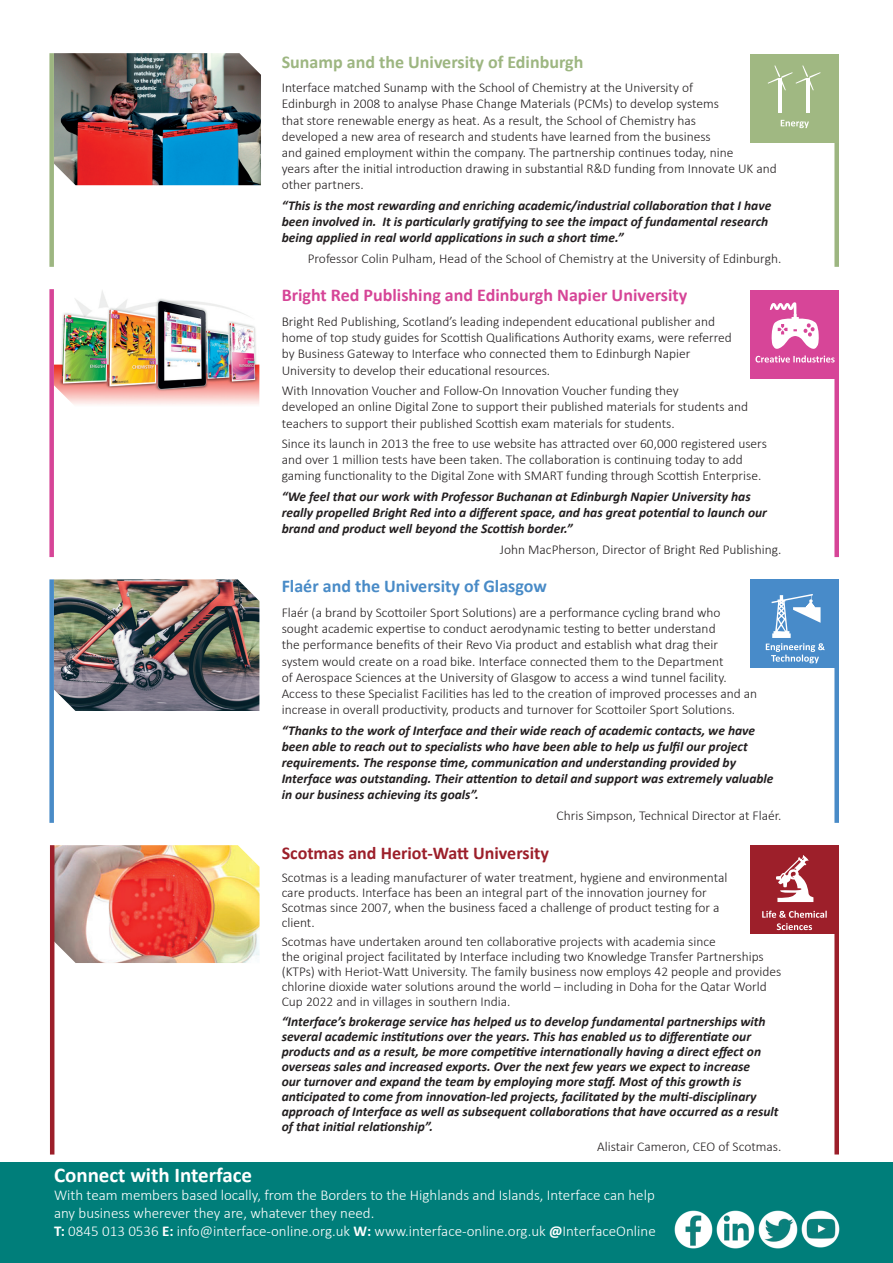
<style>
.page{position:relative;width:893px;height:1263px;background:#fff}
.page>*{position:absolute;margin:0;border:0;box-sizing:border-box;transform-origin:0 0}
.t1{font:700 21px "Calibri";color:#fff}
.t2{font:700 18px "Calibri";color:#d64597}
.t3{font:700 18px "Calibri";color:#9db681}
.t4{font:700 18px "Calibri";color:#9c1f2a}
.t5{font:700 18px "Calibri";color:#498bc7}
.t6{font:300 15px/18px "Calibri";color:#fff}
.t7{font:300 13.5px/16.2px "Calibri";color:#231f20}
.t8{font:italic 700 13.5px/16.2px "Calibri";color:#231f20}
.s1{font-weight:700}
</style>
<div class="page">
<div style="left:0;top:1162px;width:893px;height:101px;background:#007e7a"></div>
<img style="left:674px;top:1210px;width:38px;height:38px">
<img style="left:716px;top:1210px;width:39px;height:38px">
<img style="left:759px;top:1210px;width:38px;height:38px">
<img style="left:802px;top:1210px;width:37px;height:38px">
<div style="left:834px;top:580px;width:5px;height:243px;background:#498bc7"></div>
<img style="left:54px;top:53px;width:207px;height:132px">
<img style="left:54px;top:290px;width:205px;height:115px">
<img style="left:54px;top:579px;width:205px;height:132px">
<img style="left:54px;top:845px;width:206px;height:118px">
<div style="left:49px;top:579px;width:5px;height:244px;background:#498bc7"></div>
<div style="left:834px;top:290px;width:5px;height:267px;background:#d64597"></div>
<div style="left:49px;top:289px;width:5px;height:268px;background:#d64597"></div>
<div style="left:834px;top:54px;width:5px;height:213px;background:#9db681"></div>
<div style="left:49px;top:53px;width:5px;height:214px;background:#9db681"></div>
<div style="left:834px;top:845px;width:5px;height:309px;background:#9c1f2a"></div>
<hr style="left:50px;top:845px;width:4px;height:309px;background:#9c1f2a">
<div style="left:750px;top:290px;width:89px;height:89px;background:#d74598"></div>
<svg style="left:769px;top:302px;width:50px;height:47px"></svg>
<svg style="left:755px;top:355px;width:80px;height:8px"></svg>
<div style="left:750px;top:54px;width:89px;height:89px;background:#a0b882"></div>
<hr style="left:778px;top:79px;width:4px;height:34px;background:#fff">
<svg style="left:768px;top:65px;width:53px;height:25px"></svg>
<hr style="left:806px;top:79px;width:4px;height:34px;background:#fff">
<svg style="left:781px;top:120px;width:28px;height:8px"></svg>
<div style="left:750px;top:579px;width:89px;height:89px;background:#488bc9"></div>
<svg style="left:766px;top:594px;width:59px;height:69px"></svg>
<div style="left:750px;top:845px;width:89px;height:89px;background:#9d1f2a"></div>
<svg style="left:776px;top:855px;width:37px;height:47px"></svg>
<svg style="left:762px;top:911px;width:65px;height:19px"></svg>
<p class="t3" style="left:282px;top:50px;width:303px">Sunamp and the University of Edinburgh</p>
<p class="t7" style="left:282px;top:79px;width:497px">Interface matched Sunamp with the School of Chemistry at the University of<br>Edinburgh in 2008 to analyse Phase Change Materials (PCMs) to develop systems<br>that store renewable energy as heat. As a result, the School of Chemistry has<br>developed a new area of research and students have learned from the business<br>and gained employment within the company. The partnership continues today, nine<br>years after the initial introduction drawing in substantial R&amp;D funding from Innovate UK and other partners.</p>
<p class="t8" style="left:282px;top:197px;width:491px">“This is the most rewarding and enriching academic/industrial collaboration that I have been involved in. It is particularly gratifying to see the impact of fundamental research being applied in real world applications in such a short time.”</p>
<p class="t7" style="left:308px;top:249px;width:475px">Professor Colin Pulham, Head of the School of Chemistry at the University of Edinburgh.</p>
<p class="t2" style="left:282px;top:284px;width:407px">Bright Red Publishing and Edinburgh Napier University</p>
<p class="t7" style="left:282px;top:313px;width:452px">Bright Red Publishing, Scotland’s leading independent educational publisher and home of top study guides for Scottish Qualifications Authority exams, were referred by Business Gateway to Interface who connected them to Edinburgh Napier University to develop their educational resources.</p>
<p class="t7" style="left:282px;top:382px;width:468px">With Innovation Voucher and Follow-On Innovation Voucher funding they<br>developed an online Digital Zone to support their published materials for students and teachers to support their published Scottish exam materials for students.</p>
<p class="t7" style="left:282px;top:435px;width:487px">Since its launch in 2013 the free to use website has attracted over 60,000 registered users and over 1 million tests have been taken. The collaboration is continuing today to add gaming functionality to the Digital Zone with SMART funding through Scottish Enterprise.</p>
<p class="t8" style="left:282px;top:488px;width:487px">“We feel that our work with Professor Buchanan at Edinburgh Napier University has really propelled Bright Red into a different space, and has great potential to launch our brand and product well beyond the Scottish border.”</p>
<p class="t7" style="left:500px;top:540px;width:283px">John MacPherson, Director of Bright Red Publishing.</p>
<p class="t5" style="left:282px;top:575px;width:267px">Flaér and the University of Glasgow</p>
<p class="t7" style="left:282px;top:604px;width:477px">Flaér (a brand by Scottoiler Sport Solutions) are a performance cycling brand who sought academic expertise to conduct aerodynamic testing to better understand<br>the performance benefits of their Revo Via product and establish what drag their system would create on a road bike. Interface connected them to the Department<br>of Aerospace Sciences at the University of Glasgow to access a wind tunnel facility.<br>Access to these Specialist Facilities has led to the creation of improved processes and an increase in overall productivity, products and turnover for Scottoiler Sport Solutions.</p>
<p class="t8" style="left:282px;top:722px;width:493px">“Thanks to the work of Interface and their wide reach of academic contacts, we have been able to reach out to specialists who have been able to help us fulfil our project requirements. The response time, communication and understanding provided by Interface was outstanding. Their attention to detail and support was extremely valuable in our business achieving its goals”.</p>
<p class="t7" style="left:557px;top:807px;width:226px">Chris Simpson, Technical Director at Flaér.</p>
<p class="t4" style="left:282px;top:841px;width:269px">Scotmas and Heriot-Watt University</p>
<p class="t7" style="left:282px;top:869px;width:447px;line-height:15px">Scotmas is a leading manufacturer of water treatment, hygiene and environmental care products. Interface has been an integral part of the innovation journey for Scotmas since 2007, when the business faced a challenge of product testing for a client.</p>
<p class="t7" style="left:282px;top:934px;width:501px;line-height:15px">Scotmas have undertaken around ten collaborative projects with academia since<br>the original project facilitated by Interface including two Knowledge Transfer Partnerships (KTPs) with Heriot-Watt University. The family business now employs 42 people and provides chlorine dioxide water solutions around the world – including in Doha for the Qatar World Cup 2022 and in villages in southern India.</p>
<p class="t8" style="left:282px;top:1013px;width:498px;line-height:15px">“Interface’s brokerage service has helped us to develop fundamental partnerships with several academic institutions over the years. This has enabled us to differentiate our products and as a result, be more competitive internationally having a direct effect on overseas sales and increased exports. Over the next few years we expect to increase<br>our turnover and expand the team by employing more staff. Most of this growth is anticipated to come from innovation-led projects, facilitated by the multi-disciplinary approach of Interface as well as subsequent collaborations that have occurred as a result of that initial relationship”.</p>
<p class="t7" style="left:597px;top:1138px;width:186px">Alistair Cameron, CEO of Scotmas.</p>
<p class="t1" style="left:54px;top:1161px;width:200px">Connect with Interface</p>
<p class="t6" style="left:54px;top:1185px;width:602px">With team members based locally, from the Borders to the Highlands and Islands, Interface can help any business wherever they are, whatever they need.</p>
<p class="t6" style="left:54px;top:1221px;width:603px"><span class="s1">T:</span> 0845 013 0536 <span class="s1">E:</span> info@interface-online.org.uk <span class="s1">W:</span> www.interface-online.org.uk <span class="s1">@</span>InterfaceOnline</p>
</div>
